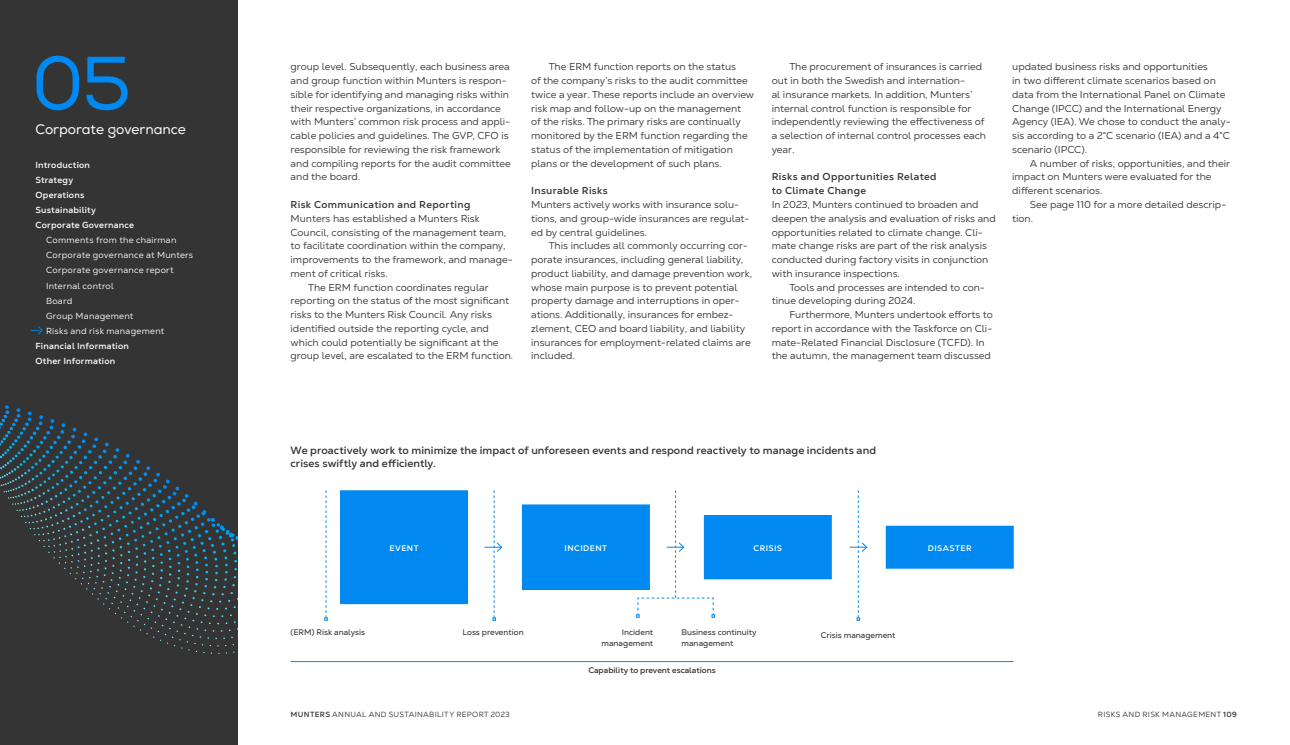
<style>
.page{position:relative;width:1290px;height:745px;background:#fff}
.page>*{position:absolute;margin:0;border:0;box-sizing:border-box;transform-origin:0 0}
.t1{font:75px "Nexa";color:#008af1}
.t2{font:13.75px "Nexa";color:#fff}
.t3{font:700 10.62px/12.5px "Nexa Text";letter-spacing:.005em;color:#343434}
.t4{font:10px/13.8px "Nexa Text";color:#343434}
.t5{font:700 10px/13.8px "Nexa Text";letter-spacing:.035em;color:#343434}
.t6{font:8.75px/15px "Nexa Text";letter-spacing:.025em;color:#fff}
.t7{font:700 8.75px/15px "Nexa Text";letter-spacing:.025em;color:#fff}
.t8{font:8.12px/10.6px "Nexa Text";color:#343434;text-align:right}
.t9{font:700 8.12px "Nexa Text";color:#343434}
.t10{font:700 8.12px "Nexa Text";letter-spacing:.05em;color:#fff}
.t11{font:7.5px "Nexa Text";letter-spacing:.04em;color:#343434}
.s1{font-weight:700}
</style>
<div class="page">
<div style="left:0;top:0;width:237px;height:744px;background:#343434"></div>
<svg style="left:324px;top:490px;width:4px;height:130px"></svg>
<div style="left:340px;top:490px;width:127px;height:113px;background:#008af1"></div>
<div style="left:340px;top:490px;width:128px;height:113px;border:1px solid #008af1"></div>
<div style="left:522px;top:504px;width:127px;height:85px;background:#008af1"></div>
<div style="left:522px;top:504px;width:128px;height:85px;border:1px solid #008af1"></div>
<div style="left:704px;top:515px;width:127px;height:63px;background:#008af1"></div>
<div style="left:886px;top:526px;width:127px;height:42px;background:#008af1"></div>
<div style="left:886px;top:525px;width:127px;height:43px;border:1px solid #008af1"></div>
<svg style="left:850px;top:490px;width:18px;height:130px"></svg>
<svg style="left:485px;top:490px;width:18px;height:130px"></svg>
<svg style="left:636px;top:490px;width:79px;height:127px"></svg>
<hr style="left:291px;top:660px;width:722px;height:1px;background:#008af1">
<svg style="left:31px;top:326px;width:12px;height:8px"></svg>
<svg style="left:0;top:441px;width:237px;height:212px"></svg>
<h1 class="t1" style="left:32px;top:38px;width:101px">05</h1>
<h2 class="t2" style="left:35px;top:121px;width:152px">Corporate governance</h2>
<p class="t7" style="left:35px;top:158px;width:100px">Introduction<br>Strategy<br>Operations<br>Sustainability<br>Corporate Governance</p>
<p class="t6" style="left:46px;top:233px;width:149px">Comments from the chairman<br>Corporate governance at Munters<br>Corporate governance report<br>Internal control<br>Board<br>Group Management<br>Risks and risk management</p>
<p class="t7" style="left:35px;top:338px;width:95px">Financial Information<br>Other Information</p>
<p class="t4" style="left:291px;top:60px;width:222px">group level. Subsequently, each business area and group function within M unters is respon&shy;sible for identifying and managing risks within their respective organizations, in accordance with M unters’ common risk process and appli&shy;cable policies and guidelines. The GVP, CFO is responsible for reviewing the risk framework and compiling reports for the audit committee and the board.</p>
<p class="t5" style="left:291px;top:197px;width:181px">Risk Communication and Reporting</p>
<p class="t4" style="left:291px;top:211px;width:191px">M unters has established a M unters Risk</p>
<p class="t4" style="left:291px;top:225px;width:217px">Council, consisting of the management team,</p>
<p class="t4" style="left:291px;top:239px;width:216px">to facilitate coordination within the company,</p>
<p class="t4" style="left:291px;top:252px;width:224px">improvements to the framework, and manage-</p>
<p class="t4" style="left:291px;top:266px;width:99px">ment of critical risks.</p>
<p class="t4" style="left:308px;top:280px;width:28px">The ERM</p>
<p class="t4" style="left:291px;top:280px;width:220px;text-indent:63px">function coordinates regular reporting on the status of the most significant risks to the M unters Risk Council. Any risks identified outside the reporting cycle, and which could potentially be significant at the group level, are escalated to the ERM</p>
<p class="t4" style="left:471px;top:349px;width:44px">function.</p>
<p class="t4" style="left:531px;top:60px;width:225px;text-indent:63px">function reports on the status<br>of the company’s risks to the audit committee twice a year. These reports include an overview risk map and follow-up on the management<br>of the risks. The primary risks are continually monitored by the ERM</p>
<p class="t4" style="left:549px;top:60px;width:28px">The ERM</p>
<p class="t4" style="left:531px;top:129px;width:218px;text-indent:109px">function regarding the status of the implementation of mitigation plans or the development of such plans.</p>
<p class="t5" style="left:531px;top:184px;width:78px">Insurable Risks</p>
<p class="t4" style="left:531px;top:197px;width:220px">M unters actively works with insurance solu&shy;tions, and group-wide insurances are regulat&shy;ed by central guidelines.</p>
<p class="t4" style="left:531px;top:239px;width:222px;text-indent:18px">This includes all commonly occurring cor&shy;porate insurances, including general liability, product liability, and damage prevention work, whose main purpose is to prevent potential property damage and interruptions in oper&shy;ations. Additionally, insurances for embez&shy;zlement, CEO and board liability, and liability insurances for employment-related claims are included.</p>
<p class="t4" style="left:772px;top:60px;width:216px;text-indent:18px">The procurement of insurances is carried out in both the Swedish and internation-<br>al insurance markets. I n addition, M unters’ internal control function is responsible for independently reviewing the effectiveness of a selection of internal control processes each year.</p>
<p class="t5" style="left:772px;top:170px;width:166px">Risks and Opportunities Related to Climate Change</p>
<p class="t4" style="left:772px;top:197px;width:226px">I n 2023, M unters continued to broaden and deepen the analysis and evaluation of risks and opportunities related to climate change. Cli&shy;mate change risks are part of the risk analysis conducted during factory visits in conjunction with insurance inspections.</p>
<p class="t4" style="left:772px;top:280px;width:215px;text-indent:18px">Tools and processes are intended to con&shy;tinue developing during 2024.</p>
<p class="t4" style="left:772px;top:307px;width:222px;text-indent:18px">Furthermore, M unters undertook efforts to report in accordance with the Taskforce on Cli&shy;mate-Related Financial Disclosure (TCFD). I n the autumn, the management team discussed</p>
<p class="t4" style="left:1012px;top:60px;width:220px">updated business risks and opportunities<br>in two different climate scenarios based on data from the I nternational Panel on Climate Change (IPCC) and the I nternational Energy Agency (IEA). We chose to conduct the analy&shy;sis according to a 2°C scenario (IEA) and a 4°C scenario (IPCC).</p>
<p class="t4" style="left:1012px;top:156px;width:219px;text-indent:18px">A number of risks, opportunities, and their impact on M unters were evaluated for the different scenarios.</p>
<p class="t4" style="left:1012px;top:197px;width:216px;text-indent:18px">See page 110 for a more detailed descrip&shy;tion.</p>
<p class="t3" style="left:291px;top:443px;width:587px">We proactively work to minimize the impact of unforeseen events and respond reactively to manage incidents and crises swiftly and efficiently.</p>
<p class="t10" style="left:389px;top:543px;width:31px">EVENT</p>
<p class="t10" style="left:565px;top:543px;width:44px">INCIDENT</p>
<p class="t10" style="left:753px;top:543px;width:30px">CRISIS</p>
<p class="t8" style="left:291px;top:626px;width:76px">(ERM) Risk analysis</p>
<p class="t8" style="left:462px;top:626px;width:63px">Loss prevention</p>
<p class="t8" style="left:601px;top:626px;width:53px">Incident management</p>
<p class="t8" style="left:681px;top:626px;width:77px;text-align:left">Business continuity management</p>
<p class="t9" style="left:588px;top:665px;width:129px">Capability to prevent escalations</p>
<p class="t8" style="left:821px;top:629px;width:76px">Crisis management</p>
<p class="t10" style="left:928px;top:543px;width:45px">DISASTER</p>
<p class="t11" style="left:291px;top:709px;width:221px"><span class="s1">MUNTERS</span> ANNUAL AND SUSTAINABILITY REPORT 2023</p>
<p class="t11" style="left:1098px;top:709px;width:140px">Risks and risk management <span class="s1">109</span></p>
</div>
